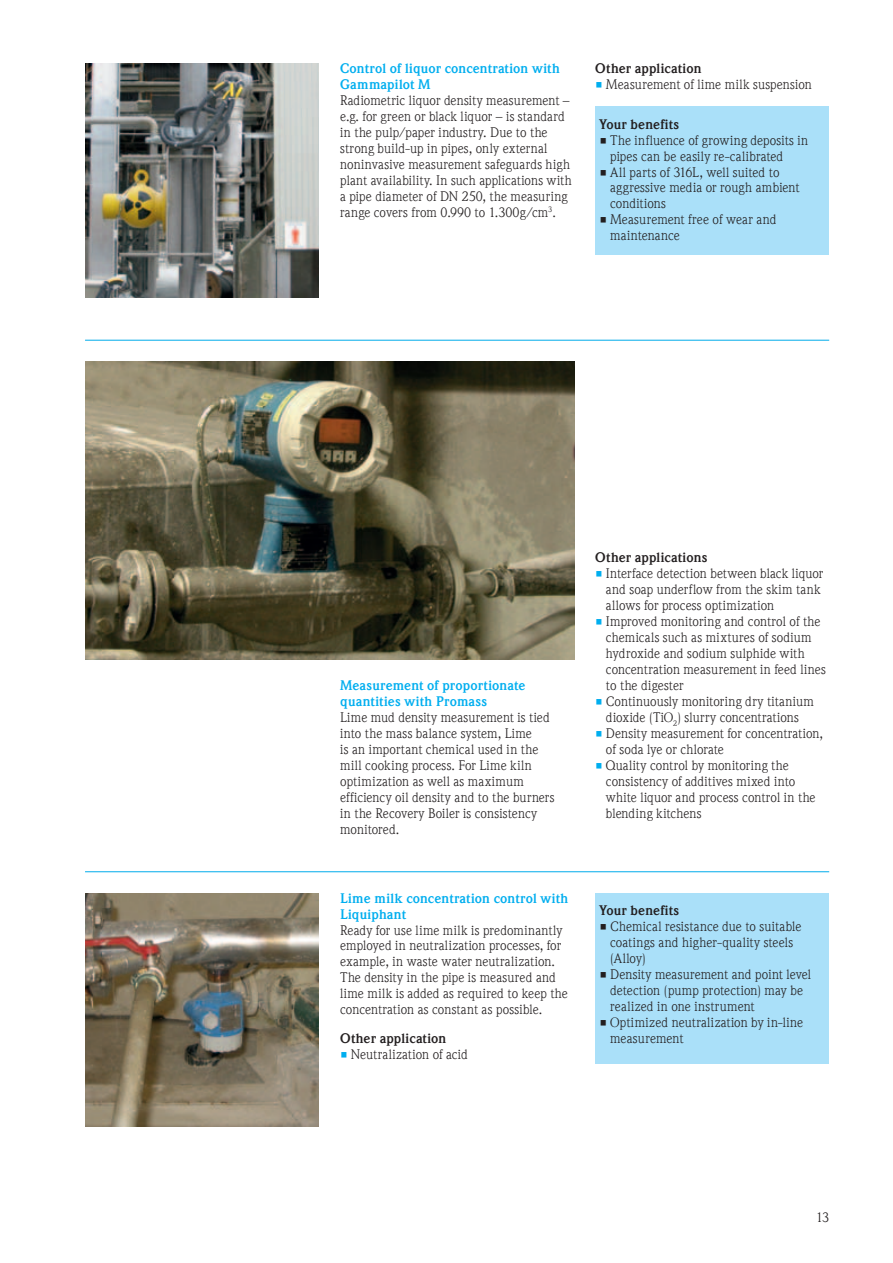
<style>
.page{position:relative;width:893px;height:1263px;background:#fff}
.page>*{position:absolute;margin:0;border:0;box-sizing:border-box;transform-origin:0 0}
.t1{font:13.5px/15.9px "E+H Weidemann Com";letter-spacing:.01em;color:#231f20}
.t2{font:700 13.5px/15.9px "E+H Weidemann Com";letter-spacing:.01em;color:#00aeef}
.t3{font:700 13.5px "E+H Weidemann Com";letter-spacing:.01em;color:#231f20}
.s1{color:#00aeef}
</style>
<div class="page">
<img style="left:85px;top:64px;width:234px;height:233px">
<img style="left:85px;top:893px;width:234px;height:234px">
<img style="left:85px;top:361px;width:489px;height:298px">
<hr style="left:85px;top:871px;width:744px;height:1px;background:#00aceb">
<hr style="left:85px;top:340px;width:744px;height:1px;background:#00aceb">
<div style="left:595px;top:106px;width:234px;height:149px;background:#aae0f9"></div>
<div style="left:595px;top:893px;width:234px;height:170px;background:#aae0f9"></div>
<p class="t2" style="left:340px;top:62px;width:221px">Control of liquor concentration with<br>Gammapilot M</p>
<p class="t1" style="left:340px;top:94px;width:233px">Radiometric liquor density measurement – e.g. for green or black liquor – is standard in the pulp/paper industry. Due to the strong build-up in pipes, only external noninvasive measurement safeguards high plant availability. In such applications with a pipe diameter of DN 250, the measuring range covers from 0.990 to 1.300g/cm<sup>3</sup>.</p>
<p class="t3" style="left:595px;top:64px;width:108px">Other application</p>
<p class="t1" style="left:595px;top:78px;width:218px"><span class="s1">•</span> Measurement of lime milk suspension</p>
<p class="t3" style="left:600px;top:119px;width:81px">Your benefits</p>
<p class="t1" style="left:610px;top:133px;width:199px;text-indent:-11px">• The influence of growing deposits in pipes can be easily re-calibrated</p>
<p class="t1" style="left:610px;top:165px;width:191px;text-indent:-11px">• All parts of 316L, well suited to aggressive media or rough ambient conditions</p>
<p class="t1" style="left:610px;top:213px;width:168px;text-indent:-11px">• Measurement free of wear and maintenance</p>
<p class="t2" style="left:340px;top:679px;width:187px">Measurement of proportionate quantities with Promass</p>
<p class="t1" style="left:340px;top:710px;width:216px">Lime mud density measurement is tied into the mass balance system, Lime<br>is an important chemical used in the mill cooking process. For Lime kiln optimization as well as maximum efficiency oil density and to the burners in the Recovery Boiler is consistency monitored.</p>
<p class="t2" style="left:340px;top:891px;width:230px">Lime milk concentration control with<br>Liquiphant</p>
<p class="t1" style="left:340px;top:923px;width:229px">Ready for use lime milk is predominantly employed in neutralization processes, for example, in waste water neutralization.<br>The density in the pipe is measured and lime milk is added as required to keep the concentration as constant as possible.</p>
<p class="t3" style="left:340px;top:1033px;width:108px">Other application</p>
<p class="t1" style="left:340px;top:1047px;width:129px"><span class="s1">•</span> Neutralization of acid</p>
<p class="t3" style="left:595px;top:553px;width:114px">Other applications</p>
<p class="t1" style="left:606px;top:567px;width:219px;text-indent:-11px"><span class="s1">•</span> Interface detection between black liquor and soap underflow from the skim tank allows for process optimization</p>
<p class="t1" style="left:606px;top:615px;width:221px;text-indent:-11px"><span class="s1">•</span> Improved monitoring and control of the chemicals such as mixtures of sodium hydroxide and sodium sulphide with concentration measurement in feed lines to the digester</p>
<p class="t1" style="left:595px;top:694px;width:220px;text-align:center"><span class="s1">•</span> Continuously monitoring dry titanium dioxide (TiO<sub>2</sub>) slurry concentrations</p>
<p class="t1" style="left:606px;top:726px;width:219px;text-indent:-11px"><span class="s1">•</span> Density measurement for concentration, of soda lye or chlorate</p>
<p class="t1" style="left:606px;top:758px;width:211px;text-indent:-11px"><span class="s1">•</span> Quality control by monitoring the consistency of additives mixed into white liquor and process control in the blending kitchens</p>
<p class="t3" style="left:600px;top:906px;width:81px">Your benefits</p>
<p class="t1" style="left:610px;top:920px;width:193px;text-indent:-11px">• Chemical resistance due to suitable coatings and higher-quality steels (Alloy)</p>
<p class="t1" style="left:610px;top:968px;width:202px;text-indent:-11px">• Density measurement and point level detection (pump protection) may be realized in one instrument</p>
<p class="t1" style="left:610px;top:1016px;width:194px;text-indent:-11px">• Optimized neutralization by in-line measurement</p>
<p class="t1" style="left:816px;top:1210px;width:14px">13</p>
</div>
